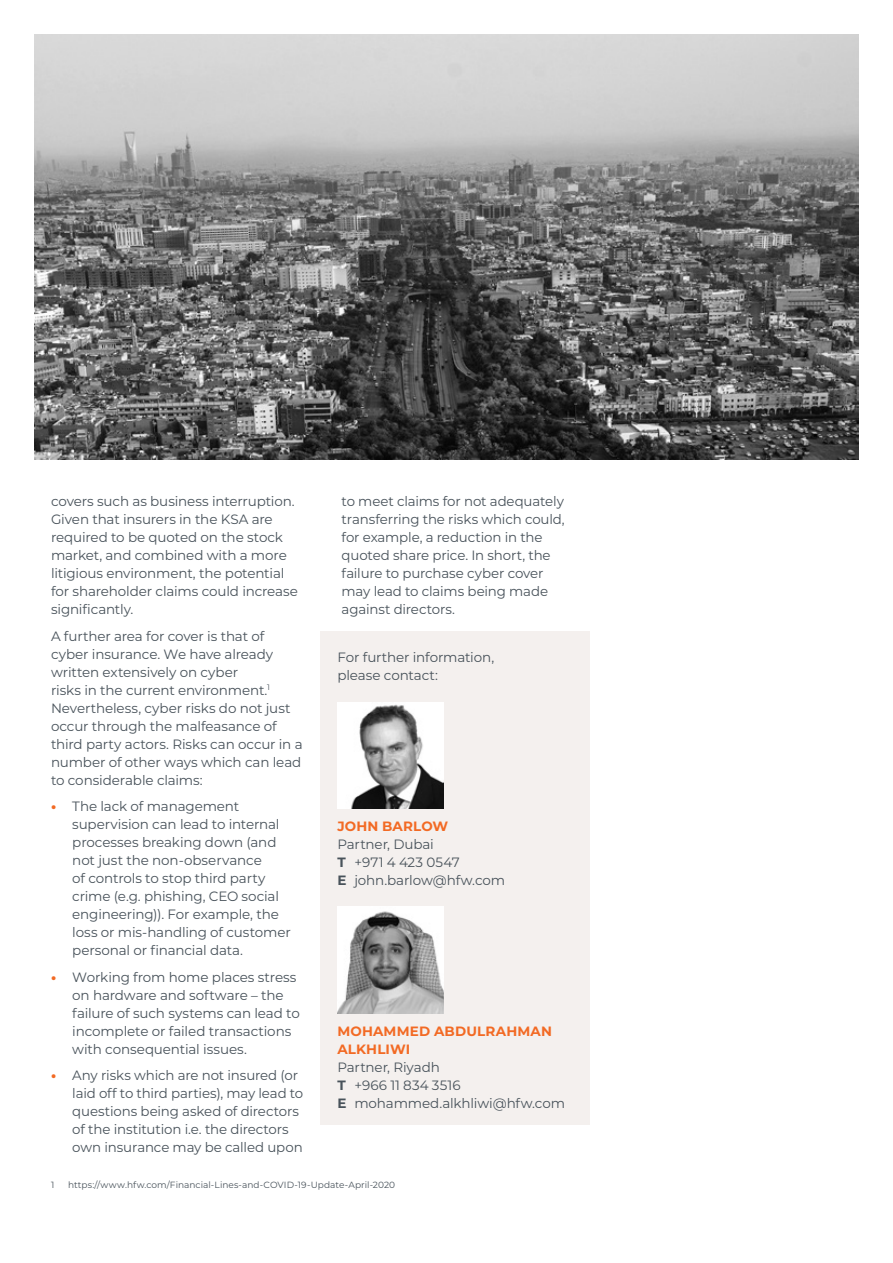
<style>
.page{position:relative;width:893px;height:1263px;background:#fff}
.page>*{position:absolute;margin:0;border:0;box-sizing:border-box;transform-origin:0 0}
.t1{font:13.5px/18px "Montserrat";letter-spacing:-.01em;color:#48525a}
.t2{font:700 13.5px/18px "Montserrat";letter-spacing:.015em;color:#f26a24}
.t3{font:9px "Montserrat";letter-spacing:.005em;color:#48525a}
.s1{font-weight:800;color:#f26a24}
.s2{font-weight:700}
</style>
<div class="page">
<img style="left:34px;top:34px;width:825px;height:425px">
<div style="left:320px;top:631px;width:270px;height:494px;background:#f4f0ee"></div>
<div style="left:337px;top:702px;width:107px;height:106px;background:#fff"></div>
<img style="left:351px;top:704px;width:93px;height:104px">
<img style="left:337px;top:907px;width:107px;height:106px">
<p class="t1" style="left:51px;top:492px;width:248px">covers such as business interruption.<br>Given that insurers in the KSA are required to be quoted on the stock market, and combined with a more litigious environment, the potential for shareholder claims could increase significantly.</p>
<p class="t1" style="left:51px;top:627px;width:253px">A further area for cover is that of cyber insurance. We have already written extensively on cyber<br>risks in the current environment.<sup>1<br></sup>Nevertheless, cyber risks do not just occur through the malfeasance of third party actors. Risks can occur in a number of other ways which can lead to considerable claims:</p>
<p class="t1" style="left:72px;top:797px;width:220px;text-indent:-21px"><span class="s1">•</span> The lack of management supervision can lead to internal processes breaking down (and not just the non-observance<br>of controls to stop third party crime (e.g. phishing, CEO social engineering)). For example, the loss or mis-handling of customer personal or financial data.</p>
<p class="t1" style="left:72px;top:967px;width:229px;text-indent:-21px"><span class="s1">•</span> Working from home places stress on hardware and software – the failure of such systems can lead to incomplete or failed transactions with consequential issues.</p>
<p class="t1" style="left:72px;top:1066px;width:233px;text-indent:-21px"><span class="s1">•</span> Any risks which are not insured (or laid off to third parties), may lead to questions being asked of directors of the institution i.e. the directors own insurance may be called upon</p>
<p class="t1" style="left:342px;top:492px;width:225px">to meet claims for not adequately transferring the risks which could, for example, a reduction in the quoted share price. In short, the failure to purchase cyber cover may lead to claims being made against directors.</p>
<p class="t1" style="left:337px;top:647px;width:158px">For further information, please contact:</p>
<p class="t2" style="left:337px;top:816px;width:112px">JOHN BARLOW</p>
<p class="t1" style="left:337px;top:834px;width:169px">Partner, Dubai<br><span class="s2">T</span> +971 4 423 0547<br><span class="s2">E</span> john.barlow@hfw.com</p>
<p class="t2" style="left:337px;top:1022px;width:216px">MOHAMMED ABDULRAHMAN<br>ALKHLIWI</p>
<p class="t1" style="left:337px;top:1058px;width:229px">Partner, Riyadh<br><span class="s2">T</span> +966 11 834 3516<br><span class="s2">E</span> mohammed.alkhliwi@hfw.com</p>
<p class="t3" style="left:51px;top:1179px;width:5px">1</p>
<p class="t3" style="left:68px;top:1179px;width:329px">https://www.hfw.com/Financial-Lines-and-COVID-19-Update-April-2020</p>
</div>
